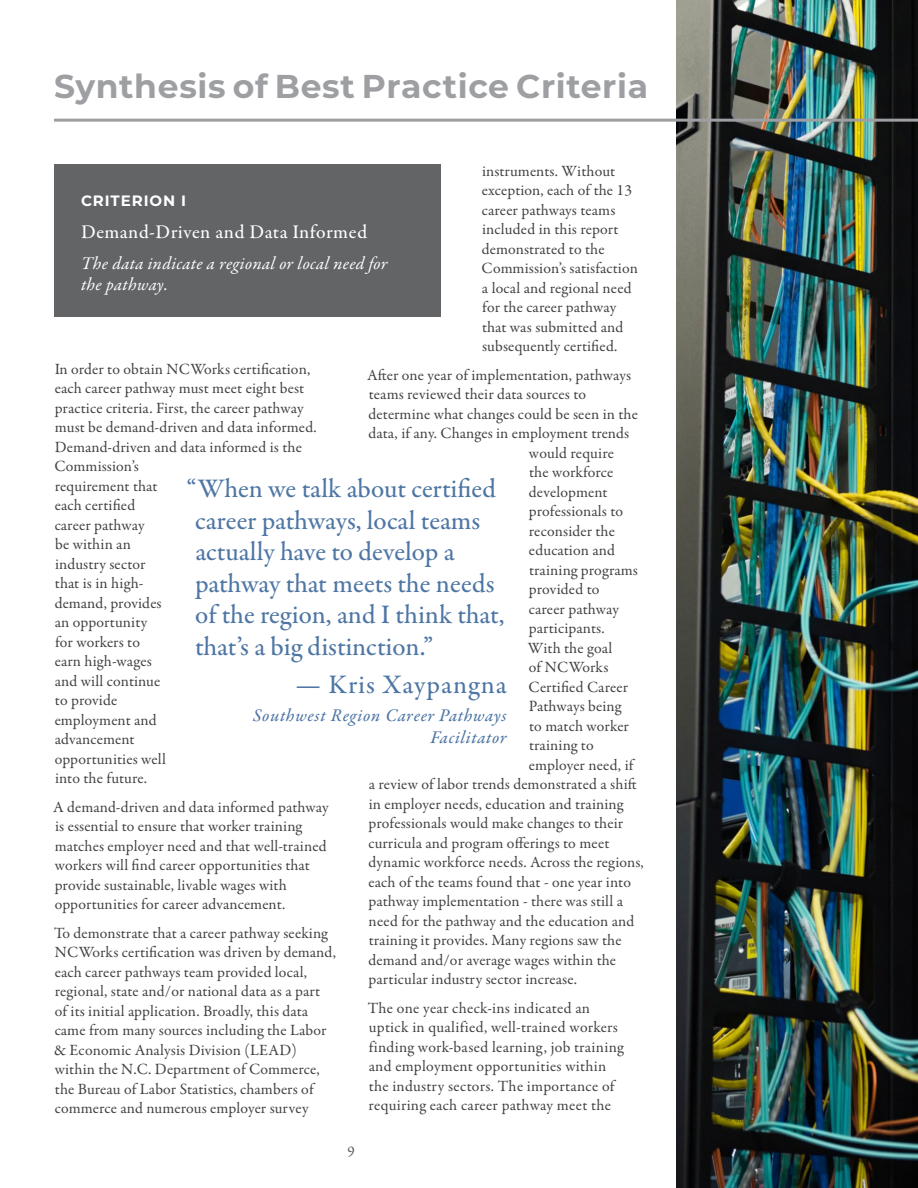
<style>
.page{position:relative;width:918px;height:1188px;background:#fff}
.page>*{position:absolute;margin:0;border:0;box-sizing:border-box;transform-origin:0 0}
.t1{font:700 33px "Montserrat";letter-spacing:.02em;color:#9d9fa2}
.t2{font:500 27px/31.5px "Garamond Premr Pro";color:#4e76a4}
.t3{font:500 27px "Garamond Premr Pro";letter-spacing:.04em;color:#4e76a4}
.t4{font:500 19.5px "Garamond Premr Pro";letter-spacing:.025em;color:#fff}
.t5{font:italic 18px/21.6px "Garamond Premr Pro";letter-spacing:.015em;color:#fff}
.t6{font:18px/21.6px "Garamond Premr Pro Med It";letter-spacing:.035em;color:#4e76a4;text-align:right}
.t7{font:15.75px/19.5px "Garamond Premr Pro";letter-spacing:.005em;color:#414042}
.t8{font:700 15px "Montserrat";letter-spacing:.06em;color:#fff}
.t9{font:15px "Garamond Premr Pro";color:#5f5654}
</style>
<div class="page">
<img style="left:677px;top:0;width:241px;height:1188px">
<hr style="left:54px;top:119px;width:864px;height:3px;background:#9d9fa2">
<div style="left:54px;top:164px;width:387px;height:153px;background:#636466"></div>
<h1 class="t1" style="left:54px;top:62px;width:596px">Synthesis of Best Practice Criteria</h1>
<p class="t7" style="left:482px;top:161px;width:158px">instruments. Without exception, each of the 13 career pathways teams included in this report demonstrated to the<br>Commission’s satisfaction a local and regional need for the career pathway that was submitted and subsequently certified.</p>
<p class="t7" style="left:367px;top:365px;width:266px">After one year of implementation, pathways</p>
<p class="t7" style="left:369px;top:385px;width:219px">teams reviewed their data sources to</p>
<p class="t7" style="left:369px;top:404px;width:271px">determine what changes could be seen in the</p>
<p class="t7" style="left:369px;top:424px;width:262px">data, if any. Changes in employment trends</p>
<p class="t7" style="left:529px;top:443px;width:86px">would require</p>
<p class="t7" style="left:529px;top:463px;width:86px">the workforce</p>
<p class="t7" style="left:529px;top:482px;width:80px">development</p>
<p class="t7" style="left:529px;top:502px;width:96px">professionals to</p>
<p class="t7" style="left:529px;top:521px;width:88px">reconsider the</p>
<p class="t7" style="left:529px;top:541px;width:88px">education and</p>
<p class="t7" style="left:529px;top:560px;width:110px">training programs</p>
<p class="t7" style="left:529px;top:580px;width:72px">provided to</p>
<p class="t7" style="left:529px;top:599px;width:91px">career pathway</p>
<p class="t7" style="left:529px;top:619px;width:77px">participants.</p>
<p class="t7" style="left:528px;top:638px;width:86px">With the goal</p>
<p class="t7" style="left:529px;top:658px;width:81px">of NCWorks</p>
<p class="t7" style="left:529px;top:677px;width:101px">Certified Career</p>
<p class="t7" style="left:529px;top:697px;width:94px">Pathways being</p>
<p class="t7" style="left:529px;top:716px;width:101px">to match worker</p>
<p class="t7" style="left:529px;top:736px;width:66px">training to</p>
<p class="t7" style="left:529px;top:755px;width:106px">employer need, if</p>
<p class="t7" style="left:369px;top:775px;width:270px">a review of labor trends demonstrated a shift</p>
<p class="t7" style="left:369px;top:794px;width:256px">in employer needs, education and training</p>
<p class="t7" style="left:369px;top:814px;width:256px">professionals would make changes to their</p>
<p class="t7" style="left:369px;top:833px;width:242px">curricula and program offerings to meet</p>
<p class="t7" style="left:369px;top:853px;width:277px">dynamic workforce needs. Across the regions,</p>
<p class="t7" style="left:369px;top:872px;width:264px">each of the teams found that - one year into</p>
<p class="t7" style="left:369px;top:892px;width:256px">pathway implementation - there was still a</p>
<p class="t7" style="left:369px;top:911px;width:267px">need for the pathway and the education and</p>
<p class="t7" style="left:369px;top:931px;width:254px">training it provides. Many regions saw the</p>
<p class="t7" style="left:369px;top:950px;width:249px">demand and/or average wages within the</p>
<p class="t7" style="left:369px;top:970px;width:210px">particular industry sector increase.</p>
<p class="t7" style="left:368px;top:998px;width:257px">The one year check-ins indicated an uptick in qualified, well-trained workers finding work-based learning, job training and employment opportunities within the industry sectors. The importance of requiring each career pathway meet the</p>
<p class="t8" style="left:81px;top:190px;width:107px">CRITERION I</p>
<p class="t4" style="left:81px;top:220px;width:288px">Demand-Driven and Data Informed</p>
<p class="t5" style="left:81px;top:253px;width:308px">The data indicate a regional or local need for the pathway.</p>
<p class="t7" style="left:54px;top:359px;width:264px">In order to obtain NCWorks certification, each career pathway must meet eight best practice criteria. First, the career pathway must be demand-driven and data informed.<br>Demand-driven and data informed is the<br>Commission’s<br>requirement that<br>each certified<br>career pathway<br>be within an<br>industry sector<br>that is in high-<br>demand, provides<br>an opportunity<br>for workers to<br>earn high-wages<br>and will continue<br>to provide<br>employment and<br>advancement<br>opportunities well<br>into the future.</p>
<p class="t7" style="left:53px;top:797px;width:277px">A demand-driven and data informed pathway is essential to ensure that worker training matches employer need and that well-trained workers will find career opportunities that provide sustainable, livable wages with opportunities for career advancement.</p>
<p class="t7" style="left:54px;top:923px;width:283px">To demonstrate that a career pathway seeking NCWorks certification was driven by demand, each career pathways team provided local, regional, state and/or national data as a part<br>of its initial application. Broadly, this data came from many sources including the Labor &amp; Economic Analysis Division (LEAD) within the N.C. Department of Commerce, the Bureau of Labor Statistics, chambers of commerce and numerous employer survey</p>
<h2 class="t2" style="left:195px;top:474px;width:311px;text-indent:-9px">“When we talk about certified career pathways, local teams actually have to develop a pathway that meets the needs of the region, and I think that, that’s a big distinction.”</h2>
<h2 class="t3" style="left:295px;top:668px;width:213px">— Kris Xaypangna</h2>
<p class="t6" style="left:253px;top:706px;width:256px">Southwest Region Career Pathways<br>Facilitator</p>
<p class="t9" style="left:347px;top:1142px;width:9px">9</p>
</div>
